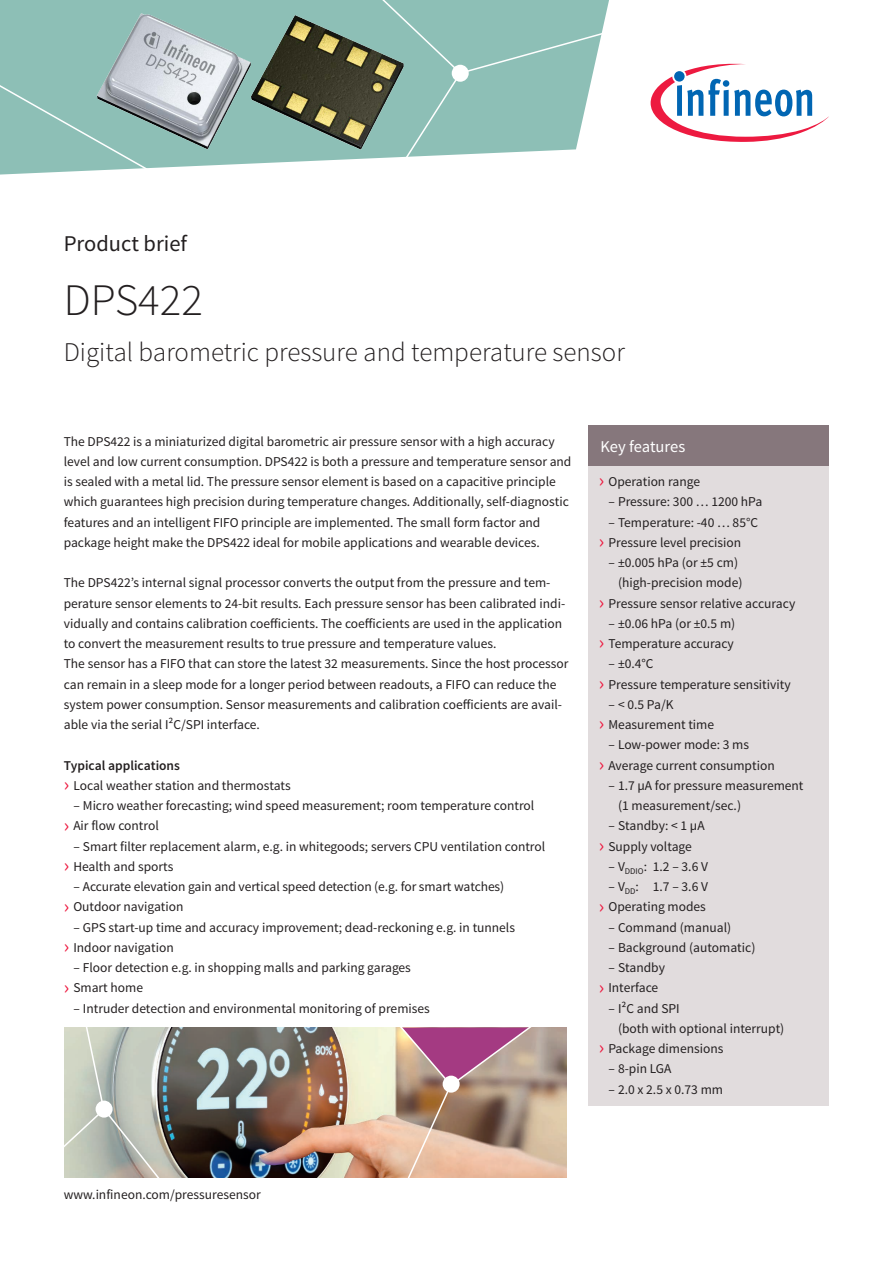
<style>
.page{position:relative;width:893px;height:1263px;background:#fff}
.page>*{position:absolute;margin:0;border:0;box-sizing:border-box;transform-origin:0 0}
.Product_Brief_A4_Hea{font:300 45px "Source Sans Pro";color:#231f20}
.Product_Brief_A4_Sub{font:300 27px "Source Sans Pro";color:#231f20}
.Product_Brief_A4_Tit{font:22.5px "Source Sans Pro";color:#231f20}
.Product_Brief_A4_Hea-2{font:16.5px "Source Sans Pro";letter-spacing:-.005em;color:#fff}
.Product_Brief_A4_Cop{font:13.5px/20.2px "Source Sans Pro";color:#231f20}
.Product_Brief_A4_URL{font:13.5px "Source Sans Pro";color:#231f20}
.Product_Brief_A4_Cop-2{font:600 13.5px "Source Sans Pro";color:#231f20}
.s1{font-size:20.25px;color:#ed1a40}
</style>
<div class="page">
<svg style="left:0;top:0;width:609px;height:168px;background:#98c5bd"></svg>
<img style="left:94px;top:11px;width:274px;height:141px">
<img style="left:164px;top:1027px;width:403px;height:150px">
<svg style="left:0;top:77px;width:159px;height:98px;background:#96bfb9"></svg>
<svg style="left:368px;top:0;width:240px;height:167px;background:#9ac2b9"></svg>
<svg style="left:398px;top:1027px;width:139px;height:151px;background:#b88d86"></svg>
<svg style="left:64px;top:1027px;width:100px;height:151px;background:#bcc1b6"></svg>
<div style="left:443px;top:1075px;width:17px;height:18px;background:#fff;border-radius:50%"></div>
<div style="left:96px;top:1100px;width:17px;height:17px;background:#fff;border-radius:50%"></div>
<svg style="left:651px;top:63px;width:178px;height:79px"></svg>
<div style="left:588px;top:463px;width:241px;height:642px;background:#e1dcdd"></div>
<div style="left:588px;top:425px;width:241px;height:41px;background:#86777c"></div>
<p class="Product_Brief_A4_Tit" style="left:64px;top:229px;width:125px">Product brief</p>
<p class="Product_Brief_A4_Hea" style="left:64px;top:273px;width:141px">DPS422</p>
<p class="Product_Brief_A4_Sub" style="left:64px;top:335px;width:563px">Digital barometric pressure and temperature sensor</p>
<p class="Product_Brief_A4_Cop" style="left:64px;top:431px;width:509px">The DPS422 is a miniaturized digital barometric air pressure sensor with a high accuracy level and low current consumption. DPS422 is both a pressure and temperature sensor and is sealed with a metal lid. The pressure sensor element is based on a capacitive principle which guarantees high precision during temperature changes. Additionally, self-diagnostic features and an intelligent FIFO principle are implemented. The small form factor and package height make the DPS422 ideal for mobile applications and wearable devices.</p>
<p class="Product_Brief_A4_Cop" style="left:64px;top:573px;width:503px">The DPS422’s internal signal processor converts the output from the pressure and tem&shy;perature sensor elements to 24-bit results. Each pressure sensor has been calibrated indi&shy;vidually and contains calibration coefficients. The coefficients are used in the application to convert the measurement results to true pressure and temperature values.</p>
<p class="Product_Brief_A4_Cop" style="left:64px;top:654px;width:506px">The sensor has a FIFO that can store the latest 32 measurements. Since the host processor can remain in a sleep mode for a longer period between readouts, a FIFO can reduce the system power consumption. Sensor measurements and calibration coefficients are avail&shy;able via the serial I²C/SPI interface.</p>
<p class="Product_Brief_A4_Cop-2" style="left:64px;top:756px;width:118px">Typical applications</p>
<p class="Product_Brief_A4_Cop" style="left:64px;top:775px;width:229px"><span class="s1">›</span> Local weather station and thermostats</p>
<p class="Product_Brief_A4_Cop" style="left:73px;top:796px;width:463px">– Micro weather forecasting; wind speed measurement; room temperature control</p>
<p class="Product_Brief_A4_Cop" style="left:64px;top:816px;width:97px"><span class="s1">›</span> Air flow control</p>
<p class="Product_Brief_A4_Cop" style="left:73px;top:836px;width:473px">– Smart filter replacement alarm, e.g. in whitegoods; servers CPU ventilation control</p>
<p class="Product_Brief_A4_Cop" style="left:64px;top:856px;width:111px"><span class="s1">›</span> Health and sports</p>
<p class="Product_Brief_A4_Cop" style="left:73px;top:877px;width:432px">– Accurate elevation gain and vertical speed detection (e.g. for smart watches)</p>
<p class="Product_Brief_A4_Cop" style="left:64px;top:897px;width:121px"><span class="s1">›</span> Outdoor navigation</p>
<p class="Product_Brief_A4_Cop" style="left:73px;top:917px;width:443px">– GPS start-up time and accuracy improvement; dead-reckoning e.g. in tunnels</p>
<p class="Product_Brief_A4_Cop" style="left:64px;top:937px;width:111px"><span class="s1">›</span> Indoor navigation</p>
<p class="Product_Brief_A4_Cop" style="left:73px;top:958px;width:339px">– Floor detection e.g. in shopping malls and parking garages</p>
<p class="Product_Brief_A4_Cop" style="left:64px;top:978px;width:81px"><span class="s1">›</span> Smart home</p>
<p class="Product_Brief_A4_Cop" style="left:73px;top:998px;width:358px">– Intruder detection and environmental monitoring of premises</p>
<p class="Product_Brief_A4_Hea-2" style="left:600px;top:436px;width:86px">Key features</p>
<p class="Product_Brief_A4_Cop" style="left:599px;top:472px;width:103px"><span class="s1">›</span> Operation range</p>
<p class="Product_Brief_A4_Cop" style="left:608px;top:492px;width:155px">– Pressure: 300 … 1200 hPa</p>
<p class="Product_Brief_A4_Cop" style="left:608px;top:512px;width:151px">– Temperature: -40 … 85°C</p>
<p class="Product_Brief_A4_Cop" style="left:599px;top:532px;width:144px"><span class="s1">›</span> Pressure level precision</p>
<p class="Product_Brief_A4_Cop" style="left:618px;top:553px;width:126px;text-indent:-10px">– ±0.005 hPa (or ±5 cm) (high-precision mode)</p>
<p class="Product_Brief_A4_Cop" style="left:599px;top:593px;width:198px"><span class="s1">›</span> Pressure sensor relative accuracy</p>
<p class="Product_Brief_A4_Cop" style="left:608px;top:613px;width:128px">– ±0.06 hPa (or ±0.5 m)</p>
<p class="Product_Brief_A4_Cop" style="left:599px;top:634px;width:137px"><span class="s1">›</span> Temperature accuracy</p>
<p class="Product_Brief_A4_Cop" style="left:608px;top:654px;width:47px">– ±0.4°C</p>
<p class="Product_Brief_A4_Cop" style="left:599px;top:674px;width:193px"><span class="s1">›</span> Pressure temperature sensitivity</p>
<p class="Product_Brief_A4_Cop" style="left:608px;top:694px;width:67px">– &lt; 0.5 Pa/K</p>
<p class="Product_Brief_A4_Cop" style="left:599px;top:715px;width:117px"><span class="s1">›</span> Measurement time</p>
<p class="Product_Brief_A4_Cop" style="left:608px;top:735px;width:142px">– Low-power mode: 3 ms</p>
<p class="Product_Brief_A4_Cop" style="left:599px;top:755px;width:177px"><span class="s1">›</span> Average current consumption</p>
<p class="Product_Brief_A4_Cop" style="left:618px;top:775px;width:187px;text-indent:-10px">– 1.7 µA for pressure measurement (1 measurement/sec.)</p>
<p class="Product_Brief_A4_Cop" style="left:608px;top:816px;width:98px">– Standby: &lt; 1 µA</p>
<p class="Product_Brief_A4_Cop" style="left:599px;top:836px;width:95px"><span class="s1">›</span> Supply voltage</p>
<p class="Product_Brief_A4_Cop" style="left:608px;top:856px;width:101px">– V<sub>DDIO</sub>: 1.2 – 3.6 V</p>
<p class="Product_Brief_A4_Cop" style="left:608px;top:877px;width:101px">– V<sub>DD</sub>: 1.7 – 3.6 V</p>
<p class="Product_Brief_A4_Cop" style="left:599px;top:897px;width:109px"><span class="s1">›</span> Operating modes</p>
<p class="Product_Brief_A4_Cop" style="left:608px;top:917px;width:124px">– Command (manual)</p>
<p class="Product_Brief_A4_Cop" style="left:608px;top:937px;width:148px">– Background (automatic)</p>
<p class="Product_Brief_A4_Cop" style="left:608px;top:958px;width:58px">– Standby</p>
<p class="Product_Brief_A4_Cop" style="left:599px;top:978px;width:61px"><span class="s1">›</span> Interface</p>
<p class="Product_Brief_A4_Cop" style="left:618px;top:998px;width:168px;text-indent:-10px">– I²C and SPI<br>(both with optional interrupt)</p>
<p class="Product_Brief_A4_Cop" style="left:599px;top:1039px;width:126px"><span class="s1">›</span> Package dimensions</p>
<p class="Product_Brief_A4_Cop" style="left:608px;top:1059px;width:65px">– 8-pin LGA</p>
<p class="Product_Brief_A4_Cop" style="left:608px;top:1079px;width:116px">– 2.0 x 2.5 x 0.73 mm</p>
<p class="Product_Brief_A4_URL" style="left:64px;top:1186px;width:199px">www.infineon.com/pressuresensor</p>
</div>
